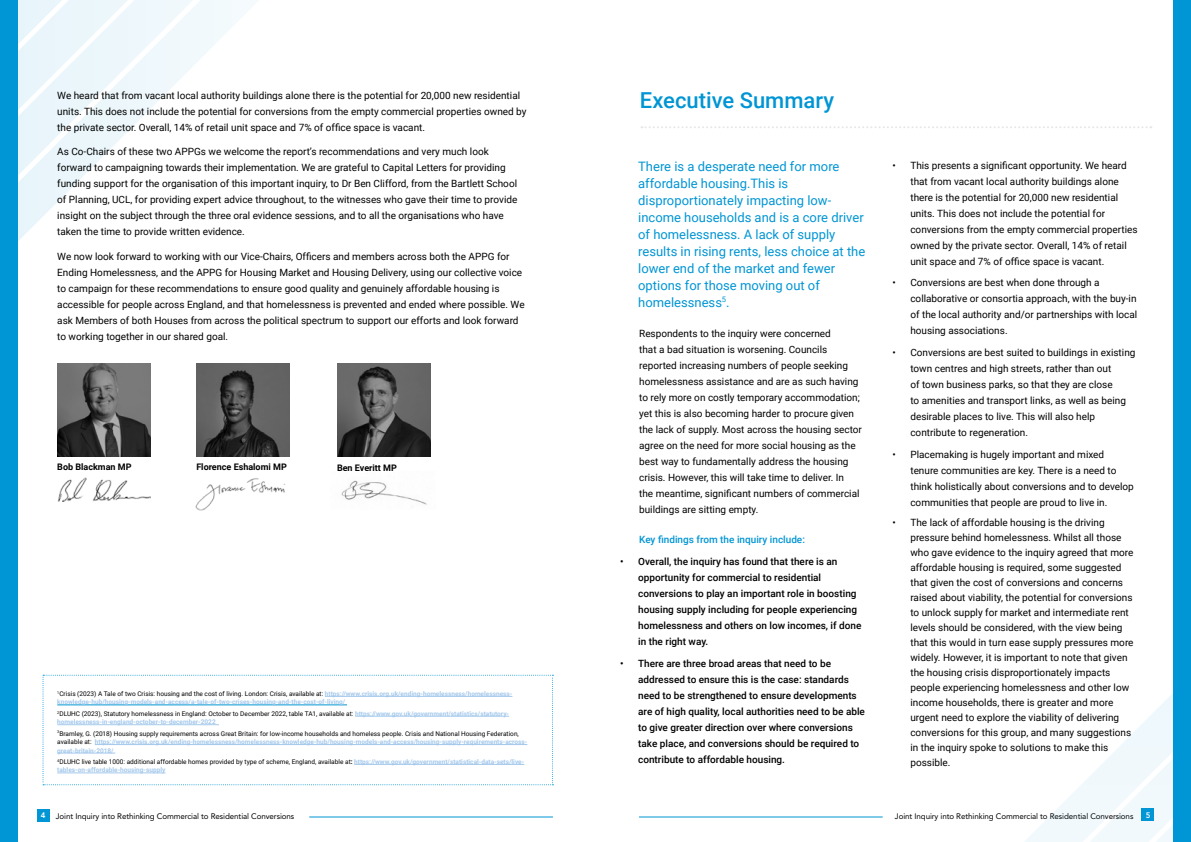
<style>
.page{position:relative;width:1191px;height:842px;background:#fff}
.page>*{position:absolute;margin:0;border:0;box-sizing:border-box;transform-origin:0 0}
.t1{font:500 22px "Roboto";color:#0095d4}
.t2{font:13px/17px "Roboto";color:#0095d4}
.t3{font:10px/16px "Roboto";color:#000}
.t4{font:500 10px/16px "Roboto";color:#000}
.t5{font:500 10px "Roboto";color:#0095d4}
.t6{font:700 9px "Roboto";color:#000}
.t7{font:8px "Avenir LT Std";letter-spacing:-.01em;color:#000}
.t8{font:800 8px "Avenir LT Std";color:#fff}
.t9{font:700 6.5px/8.5px "Roboto";color:#a3c8ec}
.s1{font-weight:400;color:#000}
.s2{color:#000}
</style>
<div class="page">
<div style="left:38px;top:809px;width:12px;height:13px;background:#0095d4"></div>
<svg style="left:18px;top:0;width:228px;height:241px"></svg>
<svg style="left:1025px;top:693px;width:148px;height:149px"></svg>
<hr style="left:309px;top:816px;width:244px;height:1px;background:#0095d4">
<hr style="left:639px;top:816px;width:243px;height:1px;background:#0095d4">
<img style="left:57px;top:364px;width:94px;height:93px">
<img style="left:58px;top:477px;width:93px;height:24px">
<img style="left:196px;top:364px;width:94px;height:93px">
<img style="left:195px;top:478px;width:90px;height:33px">
<svg style="left:43px;top:675px;width:510px;height:110px"></svg>
<hr style="left:325px;top:696px;width:187px;height:1px;background:#a3c8ec">
<hr style="left:57px;top:705px;width:290px;height:1px;background:#0095d4">
<hr style="left:355px;top:716px;width:154px;height:1px;background:#a3c8ec">
<hr style="left:57px;top:724px;width:162px;height:1px;background:#a3c8ec">
<hr style="left:95px;top:744px;width:432px;height:1px;background:#a3c8ec">
<hr style="left:57px;top:753px;width:58px;height:1px;background:#a3c8ec">
<hr style="left:354px;top:764px;width:170px;height:1px;background:#a3c8ec">
<hr style="left:57px;top:773px;width:108px;height:1px;background:#a3c8ec">
<div style="left:0;top:0;width:18px;height:842px;background:#0095d4"></div>
<div style="left:1173px;top:0;width:18px;height:842px;background:#0095d4"></div>
<svg style="left:641px;top:126px;width:510px;height:2px"></svg>
<img style="left:337px;top:364px;width:93px;height:93px">
<img style="left:341px;top:480px;width:86px;height:25px">
<p class="t3" style="left:57px;top:87px;width:471px">We heard that from vacant local authority buildings alone there is the potential for 20,000 new residential units. This does not include the potential for conversions from the empty commercial properties owned by the private sector. Overall, 14% of retail unit space and 7% of office space is vacant.</p>
<p class="t3" style="left:57px;top:143px;width:461px">As Co-Chairs of these two APPGs we welcome the report’s recommendations and very much look forward to campaigning towards their implementation. We are grateful to Capital Letters for providing funding support for the organisation of this important inquiry, to Dr Ben Clifford, from the Bartlett School of Planning, UCL, for providing expert advice throughout, to the witnesses who gave their time to provide insight on the subject through the three oral evidence sessions, and to all the organisations who have taken the time to provide written evidence.</p>
<p class="t3" style="left:57px;top:248px;width:469px">We now look forward to working with our Vice-Chairs, Officers and members across both the APPG for Ending Homelessness, and the APPG for Housing Market and Housing Delivery, using our collective voice to campaign for these recommendations to ensure good quality and genuinely affordable housing is accessible for people across England, and that homelessness is prevented and ended where possible. We ask Members of both Houses from across the political spectrum to support our efforts and look forward to working together in our shared goal.</p>
<p class="t6" style="left:57px;top:461px;width:76px">Bob Blackman MP</p>
<p class="t6" style="left:196px;top:461px;width:92px">Florence Eshalomi MP</p>
<p class="t6" style="left:337px;top:462px;width:61px">Ben Everitt MP</p>
<p class="t9" style="left:57px;top:689px;width:456px"><sup>1</sup><span class="s1">Crisis (2023) A Tale of two Crisis: housing and the cost of living. London: Crisis, available at:</span> https://www.crisis.org.uk/ending-homelessness/homelessness&shy;knowledge-hub/housing-models-and-access/a-tale-of-two-crises-housing-and-the-cost-of-living/</p>
<p class="t9" style="left:57px;top:709px;width:453px"><sup>2</sup><span class="s1">DLUHC (2023), Statutory homelessness in England: October to December 2022, table TA1, available at:</span> https://www.gov.uk/government/statistics/statutory&shy;homelessness-in-england-october-to-december-2022</p>
<p class="t9" style="left:57px;top:729px;width:471px"><sup>3</sup><span class="s1">Bramley, G. (2018) Housing supply requirements across Great Britain: for low-income households and homeless people. Crisis and National Housing Federation, available at:</span> https://www.crisis.org.uk/ending-homelessness/homelessness-knowledge-hub/housing-models-and-access/housing-supply-requirements-across&shy;great-britain-2018/</p>
<p class="t9" style="left:57px;top:757px;width:468px"><sup>4</sup><span class="s1">DLUHC live table 1000: additional affordable homes provided by type of scheme, England, available at</span><span class="s2">:</span> https://www.gov.uk/government/statistical-data-sets/live&shy;tables-on-affordable-housing-supply</p>
<h1 class="t1" style="left:640px;top:85px;width:196px">Executive Summary</h1>
<p class="t2" style="left:638px;top:157px;width:229px">There is a desperate need for more affordable housing.This is disproportionately impacting low&shy;income households and is a core driver of homelessness. A lack of supply results in rising rents, less choice at the lower end of the market and fewer options for those moving out of homelessness<sup>5</sup>.</p>
<p class="t3" style="left:639px;top:325px;width:224px">Respondents to the inquiry were concerned<br>that a bad situation is worsening. Councils reported increasing numbers of people seeking homelessness assistance and are as such having to rely more on costly temporary accommodation; yet this is also becoming harder to procure given the lack of supply. Most across the housing sector agree on the need for more social housing as the best way to fundamentally address the housing crisis. However, this will take time to deliver. In<br>the meantime, significant numbers of commercial buildings are sitting empty.</p>
<p class="t5" style="left:639px;top:533px;width:167px">Key findings from the inquiry include:</p>
<p class="t4" style="left:638px;top:553px;width:225px;text-indent:-18px">• Overall, the inquiry has found that there is an opportunity for commercial to residential conversions to play an important role in boosting housing supply including for people experiencing homelessness and others on low incomes, if done in the right way.</p>
<p class="t4" style="left:638px;top:655px;width:228px;text-indent:-18px">• There are three broad areas that need to be addressed to ensure this is the case: standards need to be strengthened to ensure developments are of high quality, local authorities need to be able to give greater direction over where conversions take place, and conversions should be required to contribute to affordable housing.</p>
<p class="t3" style="left:910px;top:157px;width:229px;text-indent:-18px">• This presents a significant opportunity. We heard that from vacant local authority buildings alone there is the potential for 20,000 new residential units. This does not include the potential for conversions from the empty commercial properties owned by the private sector. Overall, 14% of retail unit space and 7% of office space is vacant.</p>
<p class="t3" style="left:910px;top:274px;width:228px;text-indent:-18px">• Conversions are best when done through a collaborative or consortia approach, with the buy-in of the local authority and/or partnerships with local housing associations.</p>
<p class="t3" style="left:910px;top:344px;width:226px;text-indent:-18px">• Conversions are best suited to buildings in existing town centres and high streets, rather than out<br>of town business parks, so that they are close<br>to amenities and transport links, as well as being desirable places to live. This will also help contribute to regeneration.</p>
<p class="t3" style="left:910px;top:446px;width:225px;text-indent:-18px">• Placemaking is hugely important and mixed tenure communities are key. There is a need to think holistically about conversions and to develop communities that people are proud to live in.</p>
<p class="t3" style="left:910px;top:514px;width:225px;line-height:15px;text-indent:-18px">• The lack of affordable housing is the driving pressure behind homelessness. Whilst all those who gave evidence to the inquiry agreed that more affordable housing is required, some suggested that given the cost of conversions and concerns raised about viability, the potential for conversions to unlock supply for market and intermediate rent levels should be considered, with the view being that this would in turn ease supply pressures more widely. However, it is important to note that given the housing crisis disproportionately impacts people experiencing homelessness and other low income households, there is greater and more urgent need to explore the viability of delivering conversions for this group, and many suggestions in the inquiry spoke to solutions to make this possible.</p>
<p class="t8" style="left:41px;top:810px;width:6px">4</p>
<p class="t7" style="left:56px;top:811px;width:240px">Joint Inquiry into Rethinking Commercial to Residential Conversions</p>
<p class="t7" style="left:895px;top:811px;width:240px">Joint Inquiry into Rethinking Commercial to Residential Conversions</p>
<p class="t8" style="left:1145px;top:810px;width:6px">5</p>
</div>
